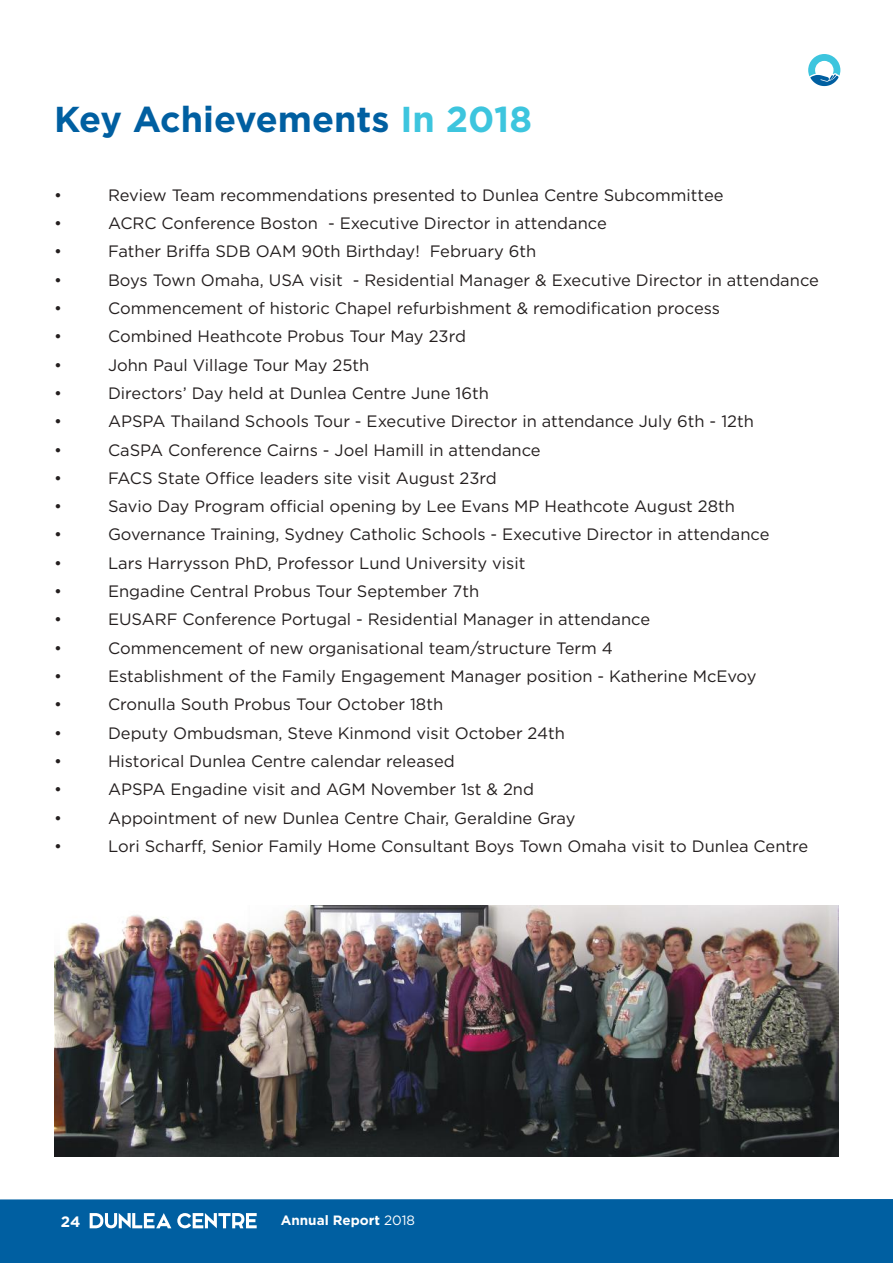
<style>
.page{position:relative;width:893px;height:1263px;background:#fff}
.page>*{position:absolute;margin:0;border:0;box-sizing:border-box;transform-origin:0 0}
.t1{font:700 36px "Gotham HTF";color:#005fa1}
.t2{font:16.5px "Gotham HTF";color:#241f1f}
.t3{font:700 15px "Gotham HTF";color:#fff}
.t4{font:700 13.5px "Gotham HTF";color:#fff}
.s1{color:#3dc5de}
.s2{font-weight:400}
</style>
<div class="page">
<div style="left:0;top:1199px;width:893px;height:64px;background:#005fa1"></div>
<svg style="left:90px;top:1213px;width:81px;height:15px"></svg>
<svg style="left:177px;top:1213px;width:80px;height:15px"></svg>
<svg style="left:808px;top:54px;width:32px;height:32px"></svg>
<img style="left:54px;top:906px;width:785px;height:251px">
<h1 class="t1" style="left:54px;top:98px;width:480px">Key Achievements <span class="s1">In 2018</span></h1>
<p class="t2" style="left:54px;top:186px;width:9px">•</p>
<p class="t2" style="left:108px;top:186px;width:617px">Review Team recommendations presented to Dunlea Centre Subcommittee</p>
<p class="t2" style="left:54px;top:214px;width:9px">•</p>
<p class="t2" style="left:108px;top:214px;width:500px">ACRC Conference Boston - Executive Director in attendance</p>
<p class="t2" style="left:54px;top:242px;width:9px">•</p>
<p class="t2" style="left:108px;top:242px;width:430px">Father Briffa SDB OAM 90th Birthday! February 6th</p>
<p class="t2" style="left:54px;top:271px;width:9px">•</p>
<p class="t2" style="left:108px;top:271px;width:712px">Boys Town Omaha, USA visit - Residential Manager &amp; Executive Director in attendance</p>
<p class="t2" style="left:54px;top:299px;width:9px">•</p>
<p class="t2" style="left:108px;top:299px;width:614px">Commencement of historic Chapel refurbishment &amp; remodification process</p>
<p class="t2" style="left:54px;top:327px;width:9px">•</p>
<p class="t2" style="left:108px;top:327px;width:359px">Combined Heathcote Probus Tour May 23rd</p>
<p class="t2" style="left:54px;top:356px;width:9px">•</p>
<p class="t2" style="left:108px;top:356px;width:263px">John Paul Village Tour May 25th</p>
<p class="t2" style="left:54px;top:384px;width:9px">•</p>
<p class="t2" style="left:108px;top:384px;width:382px">Directors’ Day held at Dunlea Centre June 16th</p>
<p class="t2" style="left:54px;top:412px;width:9px">•</p>
<p class="t2" style="left:108px;top:412px;width:647px">APSPA Thailand Schools Tour - Executive Director in attendance July 6th - 12th</p>
<p class="t2" style="left:54px;top:441px;width:9px">•</p>
<p class="t2" style="left:108px;top:441px;width:434px">CaSPA Conference Cairns - Joel Hamill in attendance</p>
<p class="t2" style="left:54px;top:469px;width:9px">•</p>
<p class="t2" style="left:108px;top:469px;width:390px">FACS State Office leaders site visit August 23rd</p>
<p class="t2" style="left:54px;top:497px;width:9px">•</p>
<p class="t2" style="left:108px;top:497px;width:628px">Savio Day Program official opening by Lee Evans MP Heathcote August 28th</p>
<p class="t2" style="left:54px;top:525px;width:9px">•</p>
<p class="t2" style="left:108px;top:525px;width:663px">Governance Training, Sydney Catholic Schools - Executive Director in attendance</p>
<p class="t2" style="left:54px;top:554px;width:9px">•</p>
<p class="t2" style="left:108px;top:554px;width:419px">Lars Harrysson PhD, Professor Lund University visit</p>
<p class="t2" style="left:54px;top:582px;width:9px">•</p>
<p class="t2" style="left:108px;top:582px;width:373px">Engadine Central Probus Tour September 7th</p>
<p class="t2" style="left:54px;top:610px;width:9px">•</p>
<p class="t2" style="left:108px;top:610px;width:544px">EUSARF Conference Portugal - Residential Manager in attendance</p>
<p class="t2" style="left:54px;top:639px;width:9px">•</p>
<p class="t2" style="left:108px;top:639px;width:506px">Commencement of new organisational team/structure Term 4</p>
<p class="t2" style="left:54px;top:667px;width:9px">•</p>
<p class="t2" style="left:108px;top:667px;width:650px">Establishment of the Family Engagement Manager position - Katherine McEvoy</p>
<p class="t2" style="left:54px;top:695px;width:9px">•</p>
<p class="t2" style="left:108px;top:695px;width:337px">Cronulla South Probus Tour October 18th</p>
<p class="t2" style="left:54px;top:724px;width:9px">•</p>
<p class="t2" style="left:108px;top:724px;width:458px">Deputy Ombudsman, Steve Kinmond visit October 24th</p>
<p class="t2" style="left:54px;top:752px;width:9px">•</p>
<p class="t2" style="left:108px;top:752px;width:348px">Historical Dunlea Centre calendar released</p>
<p class="t2" style="left:54px;top:780px;width:9px">•</p>
<p class="t2" style="left:108px;top:780px;width:427px">APSPA Engadine visit and AGM November 1st &amp; 2nd</p>
<p class="t2" style="left:54px;top:809px;width:9px">•</p>
<p class="t2" style="left:108px;top:809px;width:469px">Appointment of new Dunlea Centre Chair, Geraldine Gray</p>
<p class="t2" style="left:54px;top:837px;width:9px">•</p>
<p class="t2" style="left:108px;top:837px;width:702px">Lori Scharff, Senior Family Home Consultant Boys Town Omaha visit to Dunlea Centre</p>
<p class="t3" style="left:61px;top:1212px;width:21px">24</p>
<p class="t4" style="left:281px;top:1213px;width:136px">Annual Report <span class="s2">2018</span></p>
</div>
